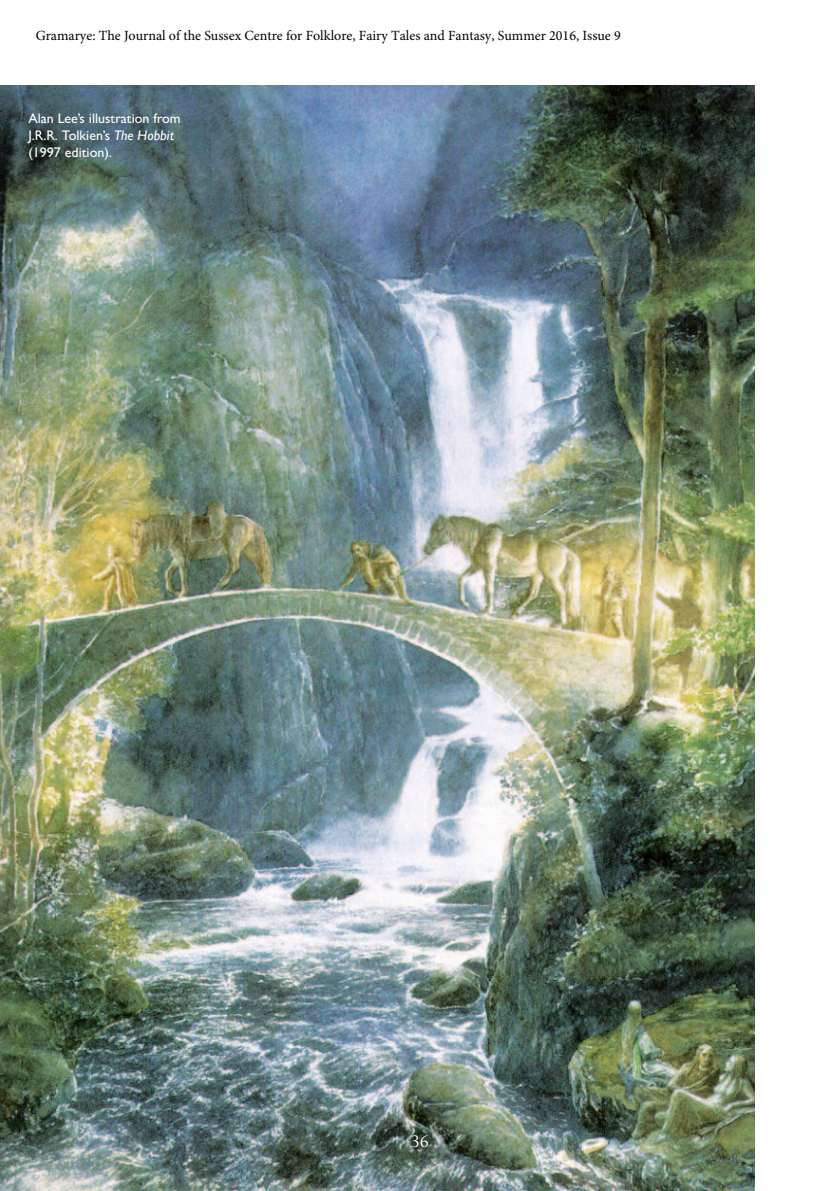
<style>
.page{position:relative;width:840px;height:1191px;background:#fff}
.page>*{position:absolute;margin:0;border:0;box-sizing:border-box;transform-origin:0 0}
.t1{font:20px "Perpetua";color:#fff}
.t2{font:14px "Minion Pro";color:#000}
.t3{font:500 14px/16.8px "Gill Sans MT Std";color:#fff}
.s1{font-style:italic}
</style>
<div class="page">
<img style="left:0;top:85px;width:754px;height:1106px">
<p class="t2" style="left:36px;top:26px;width:586px">Gramarye: The Journal of the Sussex Centre for Folklore, Fairy Tales and Fantasy, Summer 2016, Issue 9</p>
<p class="t3" style="left:28px;top:111px;width:154px">Alan Lee’s illustration from<br>J.R.R. Tolkien’s <span class="s1">The Hobbit </span>(1997 edition).</p>
<h1 class="t1" style="left:411px;top:1128px;width:20px">36</h1>
</div>
